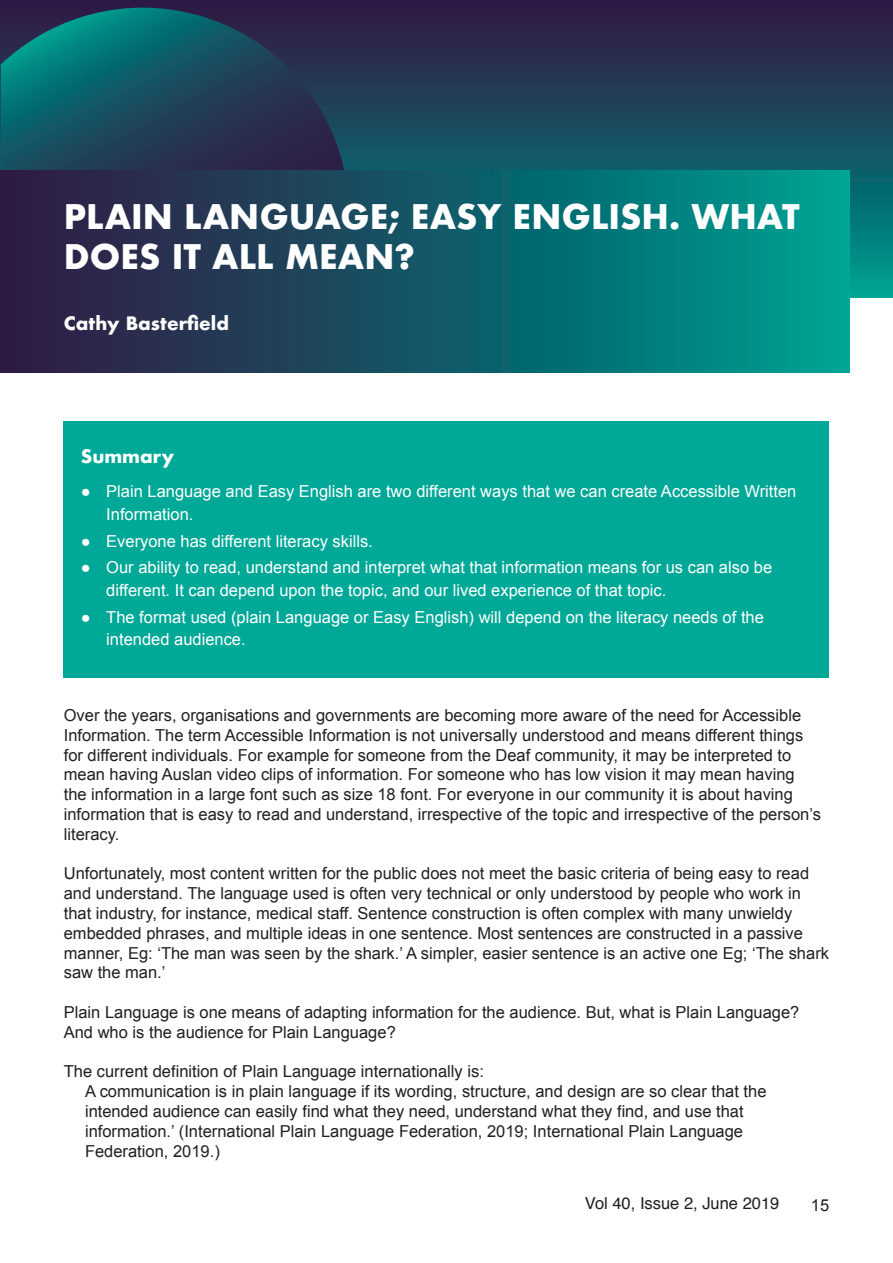
<style>
.page{position:relative;width:893px;height:1263px;background:#fff}
.page>*{position:absolute;margin:0;border:0;box-sizing:border-box;transform-origin:0 0}
.t1{font:700 33px/39.6px "Futura";color:#fff}
.t2{font:700 18px "Futura";color:#fff}
.t3{font:16.5px/19.8px "Arial";color:#231f20}
.t4{font:16.5px/22.5px "Arial";color:#fff}
.t5{font:16.5px "Helvetica";color:#231f20}
</style>
<div class="page">
<div style="left:64px;top:421px;width:765px;height:256px;background:#00a897"></div>
<div style="left:0;top:0;width:893px;height:298px;background:linear-gradient(to bottom,#32123e,#009e90)"></div>
<svg style="left:1px;top:8px;width:349px;height:162px;background:#1a485d"></svg>
<div style="left:0;top:170px;width:850px;height:202px;background:linear-gradient(to right,#311540,#009e91)"></div>
<h1 class="t1" style="left:64px;top:196px;width:737px">PLAIN LANGUAGE; EASY ENGLISH. WHAT<br>DOES IT ALL MEAN?</h1>
<p class="t2" style="left:64px;top:311px;width:167px">Cathy Basterfield</p>
<p class="t2" style="left:81px;top:444px;width:95px">Summary</p>
<p class="t4" style="left:106px;top:480px;width:692px;text-indent:-26px">● Plain Language and Easy English are two different ways that we can create Accessible Written<br>Information.</p>
<p class="t4" style="left:81px;top:530px;width:294px">● Everyone has different literacy skills.</p>
<p class="t4" style="left:106px;top:556px;width:667px;text-indent:-26px">● Our ability to read, understand and interpret what that information means for us can also be different. It can depend upon the topic, and our lived experience of that topic.</p>
<p class="t4" style="left:106px;top:606px;width:659px;text-indent:-26px">● The format used (plain Language or Easy English) will depend on the literacy needs of the intended audience.</p>
<p class="t3" style="left:64px;top:705px;width:759px">Over the years, organisations and governments are becoming more aware of the need for Accessible Information. The term Accessible Information is not universally understood and means different things for different individuals. For example for someone from the Deaf community, it may be interpreted to mean having Auslan video clips of information. For someone who has low vision it may mean having the information in a large font such as size 18 font. For everyone in our community it is about having information that is easy to read and understand, irrespective of the topic and irrespective of the person’s literacy.</p>
<p class="t3" style="left:64px;top:864px;width:767px">Unfortunately, most content written for the public does not meet the basic criteria of being easy to read and understand. The language used is often very technical or only understood by people who work in that industry, for instance, medical staff. Sentence construction is often complex with many unwieldy embedded phrases, and multiple ideas in one sentence. Most sentences are constructed in a passive manner, Eg: ‘The man was seen by the shark.’ A simpler, easier sentence is an active one Eg; ‘The shark saw the man.’</p>
<p class="t3" style="left:64px;top:1002px;width:737px">Plain Language is one means of adapting information for the audience. But, what is Plain Language?<br>And who is the audience for Plain Language?</p>
<p class="t5" style="left:64px;top:1065px;width:422px">The current definition of Plain Language internationally is:</p>
<p class="t3" style="left:85px;top:1082px;width:683px">A communication is in plain language if its wording, structure, and design are so clear that the</p>
<p class="t5" style="left:85px;top:1104px;width:660px">intended audience can easily find what they need, understand what they find, and use that</p>
<p class="t3" style="left:85px;top:1121px;width:659px">information.’ (International Plain Language Federation, 2019; International Plain Language<br>Federation, 2019.)</p>
<p class="t5" style="left:585px;top:1197px;width:196px">Vol 40, Issue 2, June 2019</p>
<p class="t3" style="left:811px;top:1195px;width:20px">15</p>
</div>
